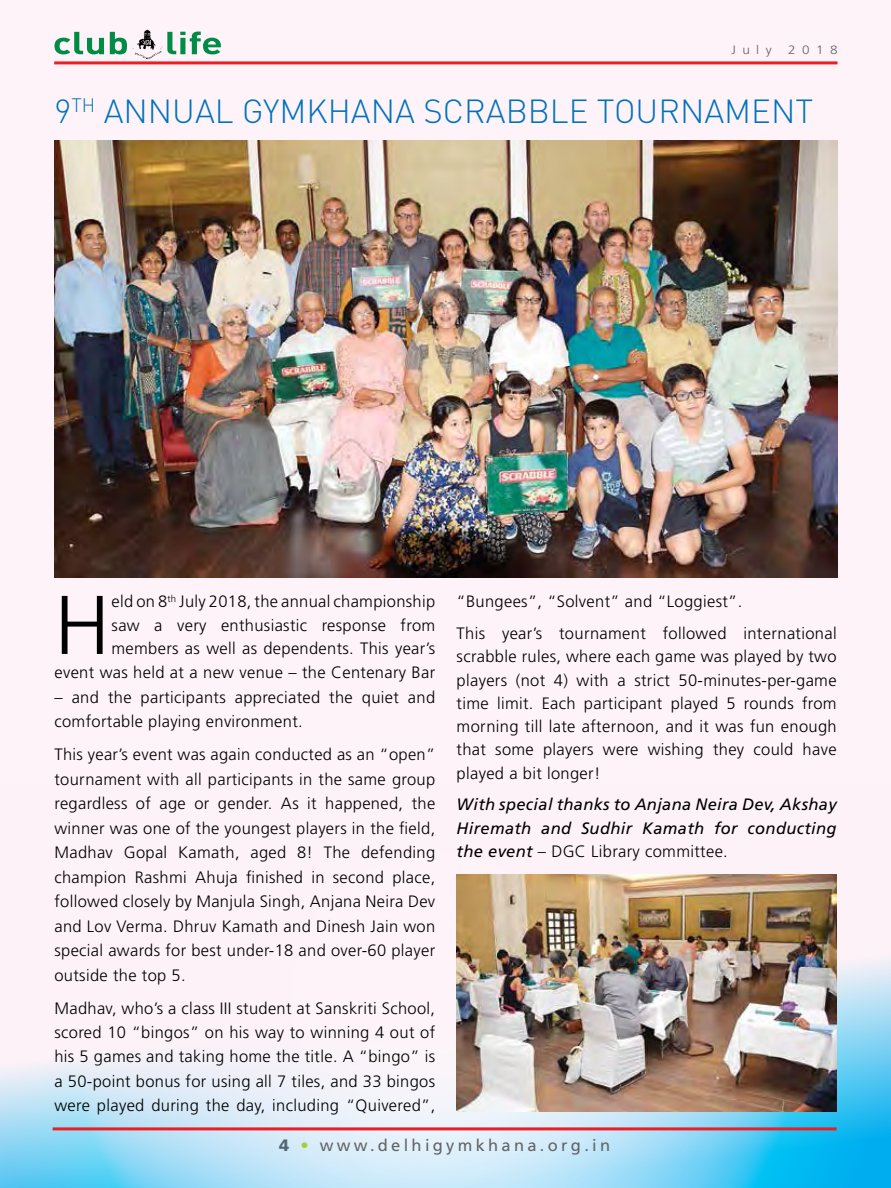
<style>
.page{position:relative;width:891px;height:1188px;background:#fef3f8}
.page>*{position:absolute;margin:0;border:0;box-sizing:border-box;transform-origin:0 0}
.t1{font:300 83.1px "Frutiger";color:#000}
.t2{font:300 33px "DIN";color:#0072bc}
.t3{font:300 16.5px/24.5px "Frutiger";letter-spacing:.02em;color:#000;text-align:justify}
.t4{font:italic 16.5px/23.2px "Frutiger";letter-spacing:.02em;color:#000;text-align:justify}
.t5{font:16.5px "Frutiger";letter-spacing:.2em;color:#636466}
.t6{font:300 12.15px "Frutiger";letter-spacing:.475em;color:#636466;scale:1.11 1}
.s1{font-weight:300;font-style:normal}
.s2{font-weight:900;color:#546670}
.s3{color:#a6ce39}
</style>
<div class="page">
<svg style="left:0;top:874px;width:891px;height:314px"></svg>
<hr style="left:53px;top:1127px;width:784px;height:3px;background:#ed1d24">
<svg style="left:167px;top:32px;width:54px;height:22px"></svg>
<svg style="left:54px;top:32px;width:73px;height:22px"></svg>
<img style="left:132px;top:30px;width:31px;height:29px">
<hr style="left:54px;top:61px;width:784px;height:3px;background:#ed1d24">
<img style="left:456px;top:875px;width:381px;height:236px">
<img style="left:54px;top:141px;width:784px;height:437px">
<p class="t6" style="left:731px;top:42px;width:38px">July</p>
<p class="t6" style="left:788px;top:42px;width:46px">2018</p>
<h2 class="t2" style="left:54px;top:91px;width:72px">9<sup>TH</sup> ANN</h2>
<h2 class="t2" style="left:172px;top:91px;width:642px">UAL GYMKHANA SC RABB LE TO URNAMENT</h2>
<p class="t3" style="left:54px;top:590px;width:382px;line-height:23.7px;text-align:right">eld on 8<sup>th</sup> July 2018, the annual championship<br>saw a very enthusiastic response from members as well as dependents. This year’s<br>event was held at a new venue – the Centenary Bar</p>
<p class="t3" style="left:54px;top:685px;width:382px">– and the participants appreciated the quiet and comfortable playing environment.</p>
<p class="t3" style="left:54px;top:742px;width:382px">This year’s event was again conducted as an “open” tournament with all participants in the same group regardless of age or gender. As it happened, the winner was one of the youngest players in the field, Madhav Gopal Kamath, aged 8! The defending champion Rashmi Ahuja finished in second place, followed closely by Manjula Singh, Anjana Neira Dev and Lov Verma. Dhruv Kamath and Dinesh Jain won special awards for best under-18 and over-60 player outside the top 5.</p>
<p class="t3" style="left:54px;top:996px;width:382px">Madhav, who’s a class III student at Sanskriti School, scored 10 “bingos” on his way to winning 4 out of his 5 games and taking home the title. A “bingo” is a 50-point bonus for using all 7 tiles, and 33 bingos were played during the day, including “Quivered”,</p>
<h1 class="t1" style="left:54px;top:578px;width:57px">H</h1>
<p class="t3" style="left:457px;top:586px;width:382px;line-height:31.8px">“Bungees”, “Solvent” and “Loggiest”.<br>This year’s tournament followed international</p>
<p class="t3" style="left:457px;top:645px;width:382px;line-height:23.2px">scrabble rules, where each game was played by two players (not 4) with a strict 50-minutes-per-game time limit. Each participant played 5 rounds from morning till late afternoon, and it was fun enough that some players were wishing they could have played a bit longer!</p>
<p class="t4" style="left:457px;top:793px;width:382px">With special thanks to Anjana Neira Dev, Akshay Hiremath and Sudhir Kamath for conducting the event <span class="s1">– DGC Library committee.</span></p>
<p class="t5" style="left:279px;top:1136px;width:333px"><span class="s2">4</span> <span class="s3">•</span> www.delhigymkhana.org.in</p>
</div>
